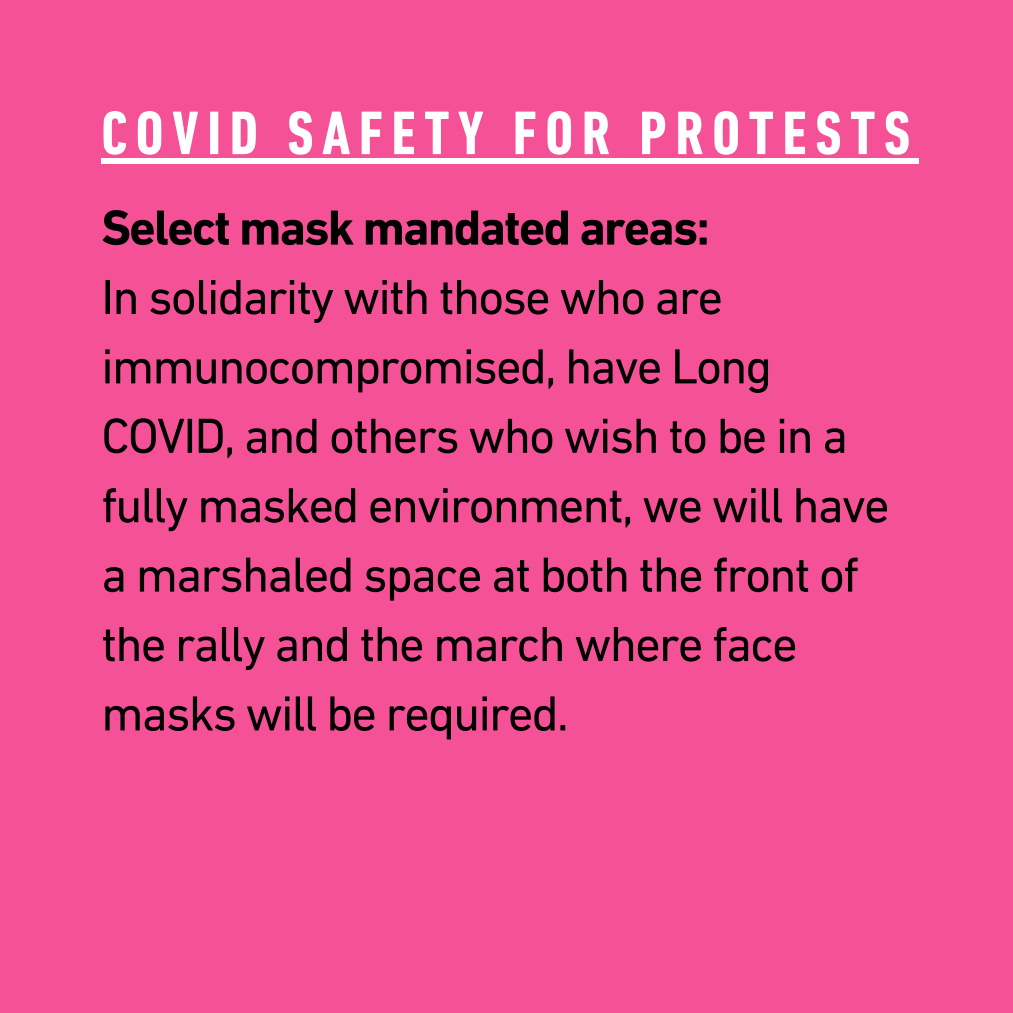
<style>
.page{position:relative;width:1013px;height:1013px;background:#fff}
.page>*{position:absolute;margin:0;border:0;box-sizing:border-box;transform-origin:0 0}
.t1{font:700 condensed 62.5px "DIN Next LT Pro";letter-spacing:.135em;color:#fff}
.t2{font:50px/69.4px "DIN Next LT Pro";letter-spacing:-.035em;color:#000}
.t3{font:700 50px "DIN Next LT Pro";letter-spacing:-.035em;color:#000}
</style>
<div class="page">
<div style="left:0;top:0;width:1012px;height:1012px;background:#f45197"></div>
<div style="left:101px;top:158px;width:817px;height:5px;background:#fff"></div>
<p class="t1" style="left:101px;top:107px;width:810px">COVID SAFETY FOR PROTESTS</p>
<p class="t3" style="left:101px;top:207px;width:610px">Select mask mandated areas:</p>
<p class="t2" style="left:101px;top:267px;width:790px">In solidarity with those who are immunocompromised, have Long<br>COVID, and others who wish to be in a fully masked environment, we will have a marshaled space at both the front of the rally and the march where face masks will be required.</p>
</div>
